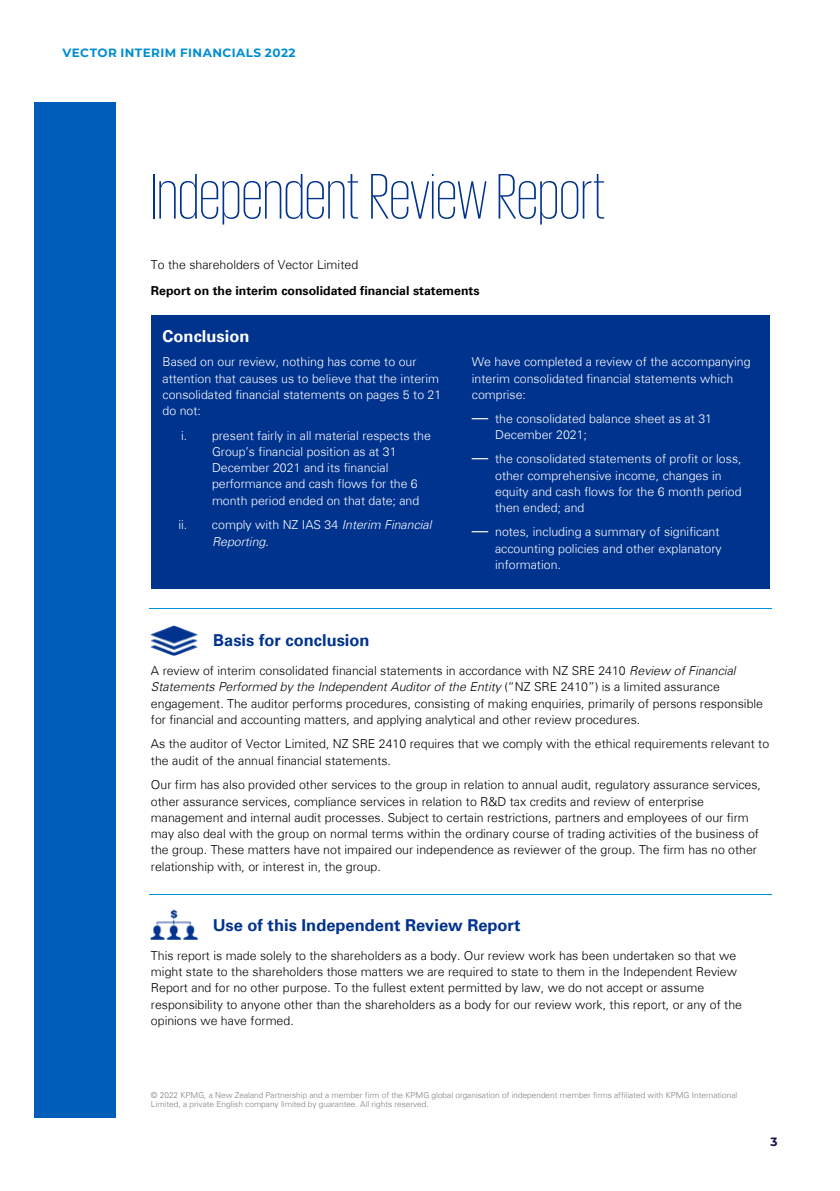
<style>
.page{position:relative;width:840px;height:1191px;background:#fff}
.page>*{position:absolute;margin:0;border:0;box-sizing:border-box;transform-origin:0 0}
.t1{font:200 65.8px "KPMG";letter-spacing:.005em;color:#00338e}
.t2{font:700 16.4px "Universfor KPMG";color:#00338e}
.t3{font:700 16.4px "Universfor KPMG";color:#fff}
.t4{font:300 12.4px/16.2px "Universfor KPMG";color:#000}
.t5{font:300 12.4px/16.2px "Universfor KPMG";color:#fff}
.t6{font:700 12.4px/26.2px "Universfor KPMG";color:#000}
.t7{font:italic 300 12.4px/16.2px "Universfor KPMG";color:#fff}
.t8{font:700 12px "Montserrat";letter-spacing:.035em;color:#008dd1}
.t9{font:700 12px "Montserrat";color:#1b1144}
.t10{font:300 8.2px/8.8px "Universfor KPMG";color:#7e7e7e}
.s1{font-weight:300}
.s2{font-style:normal}
.s3{font-family:"Arial";font-weight:400;font-size:16.4px}
.s4{font-style:italic}
</style>
<div class="page">
<div style="left:34px;top:102px;width:82px;height:1015px;background:#005eb8"></div>
<div style="left:151px;top:315px;width:618px;height:31px;background:#00338e"></div>
<div style="left:151px;top:346px;width:309px;height:243px;background:#00338e"></div>
<div style="left:460px;top:346px;width:309px;height:243px;background:#00338e"></div>
<hr style="left:149px;top:608px;width:622px;height:1px;background:#0091da">
<hr style="left:149px;top:894px;width:622px;height:1px;background:#0091da">
<img style="left:150px;top:625px;width:48px;height:30px">
<img style="left:150px;top:909px;width:47px;height:31px">
<p class="t8" style="left:62px;top:44px;width:235px">VECTOR INTERIM FINANCIALS 2022</p>
<p class="t1" style="left:151px;top:165px;width:456px">Independent Review Report</p>
<p class="t6" style="left:151px;top:252px;width:330px"><span class="s1">To the shareholders of Vector Limited<br></span>Report on the interim consolidated financial statements</p>
<p class="t3" style="left:162px;top:327px;width:88px">Conclusion</p>
<p class="t5" style="left:162px;top:354px;width:280px">Based on our review, nothing has come to our attention that causes us to believe that the interim consolidated financial statements on pages 5 to 21 do not:</p>
<p class="t5" style="left:212px;top:427px;width:220px;text-indent:-31px">i. present fairly in all material respects the Group’s financial position as at 31<br>December 2021 and its financial performance and cash flows for the 6 month period ended on that date; and</p>
<p class="t7" style="left:212px;top:517px;width:221px;text-indent:-34px"><span class="s2">ii. comply with NZ IAS 34</span> Interim Financial<br>Reporting<span class="s2">.</span></p>
<p class="t5" style="left:471px;top:354px;width:280px">We have completed a review of the accompanying interim consolidated financial statements which comprise:</p>
<p class="t5" style="left:495px;top:410px;width:218px;text-indent:-23px"><span class="s3">—</span> the consolidated balance sheet as at 31<br>December 2021;</p>
<p class="t5" style="left:495px;top:451px;width:248px;text-indent:-23px"><span class="s3">—</span> the consolidated statements of profit or loss, other comprehensive income, changes in equity and cash flows for the 6 month period then ended; and</p>
<p class="t5" style="left:495px;top:524px;width:228px;text-indent:-23px"><span class="s3">—</span> notes, including a summary of significant accounting policies and other explanatory information.</p>
<p class="t2" style="left:213px;top:630px;width:158px">Basis for conclusion</p>
<p class="t4" style="left:151px;top:662px;width:613px">A review of interim consolidated financial statements in accordance with NZ SRE 2410 <span class="s4">Review of Financial Statements Performed by the Independent Auditor of the Entity</span> (“NZ SRE 2410”) is a limited assurance engagement. The auditor performs procedures, consisting of making enquiries, primarily of persons responsible for financial and accounting matters, and applying analytical and other review procedures.</p>
<p class="t4" style="left:151px;top:736px;width:619px">As the auditor of Vector Limited, NZ SRE 2410 requires that we comply with the ethical requirements relevant to the audit of the annual financial statements.</p>
<p class="t4" style="left:151px;top:776px;width:611px">Our firm has also provided other services to the group in relation to annual audit, regulatory assurance services, other assurance services, compliance services in relation to R&amp;D tax credits and review of enterprise management and internal audit processes. Subject to certain restrictions, partners and employees of our firm may also deal with the group on normal terms within the ordinary course of trading activities of the business of the group. These matters have not impaired our independence as reviewer of the group. The firm has no other relationship with, or interest in, the group.</p>
<p class="t2" style="left:213px;top:915px;width:308px">Use of this Independent Review Report</p>
<p class="t4" style="left:151px;top:947px;width:592px">This report is made solely to the shareholders as a body. Our review work has been undertaken so that we might state to the shareholders those matters we are required to state to them in the Independent Review Report and for no other purpose. To the fullest extent permitted by law, we do not accept or assume responsibility to anyone other than the shareholders as a body for our review work, this report, or any of the opinions we have formed.</p>
<p class="t10" style="left:151px;top:1091px;width:587px">© 2022 KPMG, a New Zealand Partnership and a member firm of the KPMG global organisation of independent member firms affiliated with KPMG International<br>Limited, a private English company limited by guarantee. All rights reserved.</p>
<p class="t9" style="left:770px;top:1132px;width:9px">3</p>
</div>
